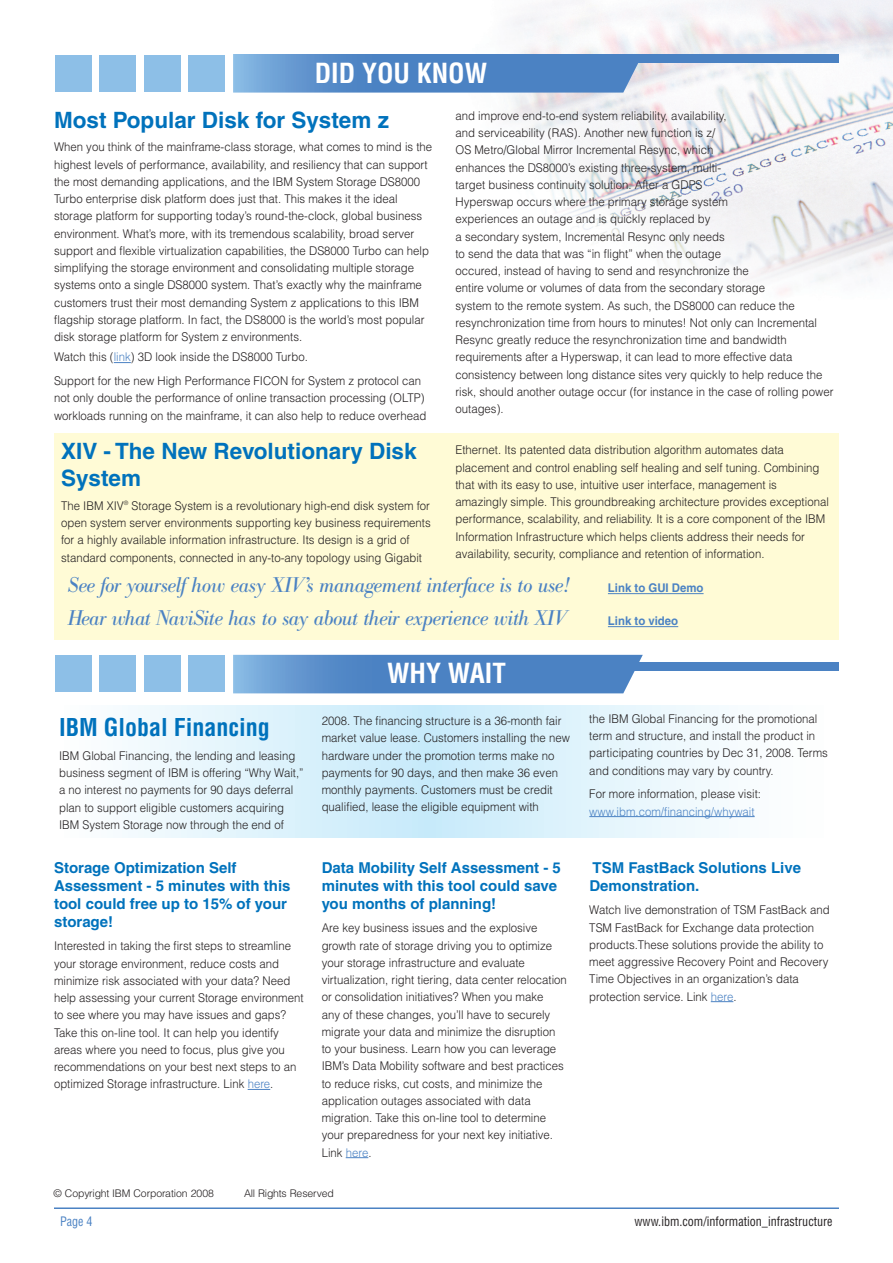
<style>
.page{position:relative;width:893px;height:1263px;background:#fff}
.page>*{position:absolute;margin:0;border:0;box-sizing:border-box;transform-origin:0 0}
.t1{font:700 condensed 27px "Helvetica";color:#fff}
.t2{font:700 condensed 24px "Helvetica";color:#0072bc}
.t3{font:700 22.5px/27px "Helvetica";color:#0072bc}
.t4{font:italic 21px "IBM Bodoni BE Regular";letter-spacing:-.01em;color:#4b82c3;scale:.95 1}
.t5{font:700 15px/18px "Helvetica";color:#0072bc}
.t6{font:condensed 12.75px "Helvetica";color:#231f20;scale:.95 1}
.t7{font:condensed 12.75px "Helvetica";color:#4b82c3;scale:.95 1}
.t8{font:300 12px/17.2px "Helvetica";color:#231f20;scale:.95 1}
.t9{font:300 12px "Helvetica";color:#4b82c3;scale:.95 1}
.t10{font:700 12px "Helvetica";color:#4b82c3;scale:.95 1}
.t11{font:300 10.5px "IBM Helvetica";letter-spacing:-.015em;color:#231f20}
.s1{color:#4b82c3}
</style>
<div class="page">
<hr style="left:54px;top:1207px;width:785px;height:2px;background:#4b82c3">
<svg style="left:122px;top:705px;width:633px;height:132px"></svg>
<img style="left:510px;top:0;width:383px;height:295px">
<div style="left:54px;top:434px;width:785px;height:206px;background:#fffbd6"></div>
<div style="left:412px;top:662px;width:427px;height:8px;background:#4b82c3"></div>
<svg style="left:233px;top:655px;width:410px;height:38px;background:#578cc8"></svg>
<div style="left:55px;top:656px;width:37px;height:36px;background:#8dbfe7"></div>
<div style="left:144px;top:656px;width:36px;height:36px;background:#8dbfe7"></div>
<div style="left:99px;top:656px;width:37px;height:36px;background:#8dbfe7"></div>
<div style="left:188px;top:656px;width:37px;height:36px;background:#8dbfe7"></div>
<svg style="left:114px;top:362px;width:17px;height:1px"></svg>
<div style="left:412px;top:54px;width:427px;height:8px;background:#4b82c3"></div>
<svg style="left:233px;top:54px;width:410px;height:39px;background:#598dc9"></svg>
<div style="left:55px;top:55px;width:37px;height:37px;background:#8dbfe7"></div>
<div style="left:144px;top:55px;width:36px;height:37px;background:#8dbfe7"></div>
<div style="left:99px;top:55px;width:37px;height:37px;background:#8dbfe7"></div>
<div style="left:188px;top:55px;width:37px;height:37px;background:#8dbfe7"></div>
<svg style="left:248px;top:1089px;width:22px;height:1px"></svg>
<hr style="left:608px;top:593px;width:96px;height:1px;background:#4b82c3">
<hr style="left:608px;top:626px;width:70px;height:1px;background:#4b82c3">
<svg style="left:346px;top:1157px;width:22px;height:1px"></svg>
<hr style="left:589px;top:816px;width:166px;height:1px;background:#4b82c3">
<svg style="left:711px;top:1001px;width:22px;height:1px"></svg>
<h1 class="t1" style="left:315px;top:57px;width:174px">DID YOU KNOW</h1>
<h3 class="t3" style="left:54px;top:106px;width:336px">Most Popular Disk for System z</h3>
<p class="t8" style="left:54px;top:138px;width:400px">When you think of the mainframe-class storage, what comes to mind is the highest levels of performance, availability, and resiliency that can support the most demanding applications, and the IBM System Storage DS8000<br>Turbo enterprise disk platform does just that. This makes it the ideal storage platform for supporting today’s round-the-clock, global business environment. What’s more, with its tremendous scalability, broad server support and flexible virtualization capabilities, the DS8000 Turbo can help simplifying the storage environment and consolidating multiple storage systems onto a single DS8000 system. That’s exactly why the mainframe customers trust their most demanding System z applications to this IBM flagship storage platform. In fact, the DS8000 is the world’s most popular disk storage platform for System z environments.</p>
<p class="t8" style="left:54px;top:345px;width:388px;line-height:23.7px">Watch this (<span class="s1">link</span>) 3D look inside the DS8000 Turbo.<br>Support for the new High Performance FICON for System z protocol can</p>
<p class="t8" style="left:54px;top:389px;width:393px">not only double the performance of online transaction processing (OLTP) workloads running on the mainframe, it can also help to reduce overhead</p>
<h3 class="t3" style="left:61px;top:437px;width:357px">XIV - The New Revolutionary Disk<br>System</h3>
<p class="t8" style="left:61px;top:497px;width:391px">The IBM XIV<sup>®</sup> Storage System is a revolutionary high-end disk system for open system server environments supporting key business requirements for a highly available information infrastructure. Its design is a grid of standard components, connected in any-to-any topology using Gigabit</p>
<p class="t8" style="left:455px;top:107px;width:399px">and improve end-to-end system reliability, availability,<br>and serviceability (RAS). Another new function is z/<br>OS Metro/Global Mirror Incremental Resync, which<br>enhances the DS8000’s existing three-system, multi-<br>target business continuity solution. After a GDPS<br>Hyperswap occurs where the primary storage system<br>experiences an outage and is quickly replaced by<br>a secondary system, Incremental Resync only needs<br>to send the data that was “in flight” when the outage<br>occured, instead of having to send and resynchronize the<br>entire volume or volumes of data from the secondary storage<br>system to the remote system. As such, the DS8000 can reduce the resynchronization time from hours to minutes! Not only can Incremental Resync greatly reduce the resynchronization time and bandwidth requirements after a Hyperswap, it can lead to more effective data consistency between long distance sites very quickly to help reduce the risk, should another outage occur (for instance in the case of rolling power outages).</p>
<p class="t8" style="left:455px;top:441px;width:395px">Ethernet. Its patented data distribution algorithm automates data placement and control enabling self healing and self tuning. Combining that with its easy to use, intuitive user interface, management is amazingly simple. This groundbreaking architecture provides exceptional performance, scalability, and reliability. It is a core component of the IBM Information Infrastructure which helps clients address their needs for availability, security, compliance and retention of information.</p>
<h3 class="t4" style="left:68px;top:573px;width:529px">See for yourself how easy XIV’s management interface is to use!</h3>
<p class="t10" style="left:608px;top:581px;width:102px">Link to GUI Demo</p>
<h3 class="t4" style="left:68px;top:606px;width:527px">Hear what NaviSite has to say about their experience with XIV</h3>
<p class="t10" style="left:608px;top:614px;width:76px">Link to video</p>
<h2 class="t2" style="left:59px;top:713px;width:212px">IBM Global Financing</h2>
<p class="t8" style="left:59px;top:747px;width:259px">IBM Global Financing, the lending and leasing business segment of IBM is offering “Why Wait,” a no interest no payments for 90 days deferral plan to support eligible customers acquiring IBM System Storage now through the end of</p>
<p class="t5" style="left:54px;top:858px;width:238px">Storage Optimization Self<br>Assessment - 5 minutes with this tool could free up to 15% of your storage!</p>
<p class="t8" style="left:54px;top:937px;width:264px">Interested in taking the first steps to streamline your storage environment, reduce costs and minimize risk associated with your data? Need help assessing your current Storage environment to see where you may have issues and gaps?<br>Take this on-line tool. It can help you identify areas where you need to focus, plus give you recommendations on your best next steps to an optimized Storage infrastructure. Link <span class="s1">here</span>.</p>
<h1 class="t1" style="left:387px;top:657px;width:120px">Why Wait</h1>
<p class="t8" style="left:322px;top:712px;width:263px">2008. The financing structure is a 36-month fair market value lease. Customers installing the new hardware under the promotion terms make no payments for 90 days, and then make 36 even monthly payments. Customers must be credit qualified, lease the eligible equipment with</p>
<p class="t8" style="left:589px;top:710px;width:253px">the IBM Global Financing for the promotional term and structure, and install the product in participating countries by Dec 31, 2008. Terms and conditions may vary by country.</p>
<p class="t8" style="left:589px;top:785px;width:182px">For more information, please visit:</p>
<p class="t9" style="left:589px;top:804px;width:176px">www.ibm.com/financing/whywait</p>
<p class="t5" style="left:322px;top:858px;width:241px">Data Mobility Self Assessment - 5 minutes with this tool could save you months of planning!</p>
<p class="t8" style="left:322px;top:919px;width:260px">Are key business issues and the explosive growth rate of storage driving you to optimize your storage infrastructure and evaluate virtualization, right tiering, data center relocation or consolidation initiatives? When you make<br>any of these changes, you’ll have to securely migrate your data and minimize the disruption to your business. Learn how you can leverage IBM’s Data Mobility software and best practices to reduce risks, cut costs, and minimize the application outages associated with data migration. Take this on-line tool to determine your preparedness for your next key initiative.<br>Link <span class="s1">here</span>.</p>
<p class="t5" style="left:589px;top:858px;width:213px">TSM FastBack Solutions Live<br>Demonstration.</p>
<p class="t8" style="left:589px;top:901px;width:254px">Watch live demonstration of TSM FastBack and TSM FastBack for Exchange data protection products.These solutions provide the ability to meet aggressive Recovery Point and Recovery Time Objectives in an organization’s data protection service. Link <span class="s1">here</span>.</p>
<p class="t11" style="left:54px;top:1186px;width:162px">© Copyright IBM Corporation 2008</p>
<p class="t11" style="left:244px;top:1186px;width:91px">All Rights Reserved</p>
<p class="t7" style="left:60px;top:1213px;width:36px">Page 4</p>
<p class="t6" style="left:634px;top:1213px;width:210px">www.ibm.com/information_infrastructure</p>
</div>
